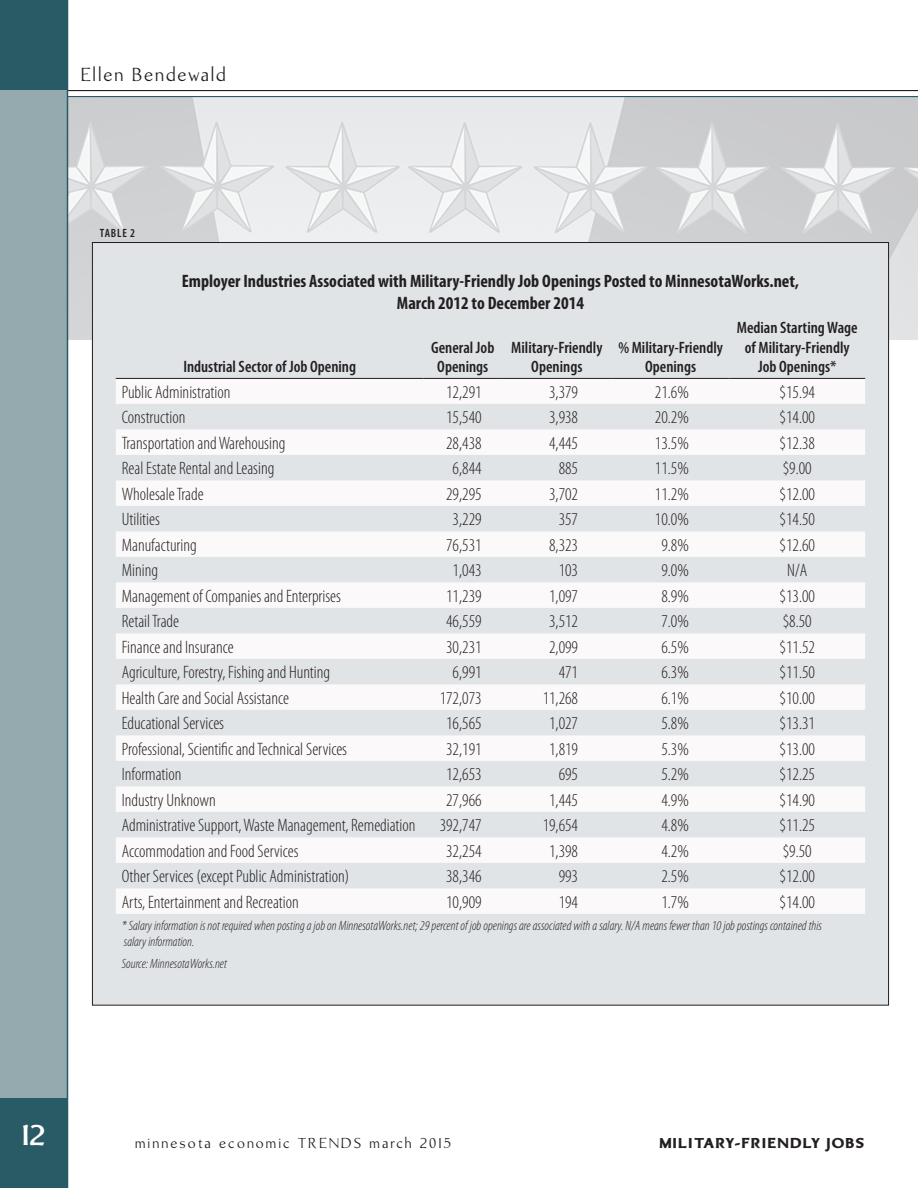
<style>
.page{position:relative;width:918px;height:1188px;background:#fff}
.page>*{position:absolute;margin:0;border:0;box-sizing:border-box;transform-origin:0 0}
.t1{font:700 30px "Brinar";color:#fff}
.Author_s_name_LEFT{font:19.5px "Brinar";letter-spacing:.1em;color:#231f20}
.TABLE_body{font:300 condensed 18px "Myriad Pro";color:#231f20}
.TABLE_head{font:700 condensed 18px/21.6px "Myriad Pro";color:#231f20;text-align:center}
.TABLE_head_sub{font:600 condensed 16.5px/19.5px "Myriad Pro";color:#231f20;text-align:center}
.t2{font:15px "Brinar";letter-spacing:.15em;color:#231f20}
.t3{font:900 15px "Brinar";letter-spacing:.1em;color:#231f20}
.Source{font:italic 300 condensed 13.5px/16.2px "Myriad Pro";color:#231f20}
.TABLE___CHART{font:600 condensed 12px "Myriad Pro";letter-spacing:.07em;color:#231f20}
</style>
<div class="page">
<div style="left:0;top:1098px;width:68px;height:90px;background:#295b66"></div>
<div style="left:0;top:0;width:68px;height:90px;background:#295b66"></div>
<hr style="left:0;top:96px;width:918px;height:1px;background:#295b66">
<hr style="left:0;top:90px;width:918px;height:1px;background:#231f20">
<div style="left:0;top:90px;width:68px;height:1008px;background:#94aaaf"></div>
<img style="left:68px;top:97px;width:850px;height:243px">
<div style="left:92px;top:243px;width:797px;height:762px;background:#e0e4e7"></div>
<svg style="left:116px;top:379px;width:749px;height:535px;fill:#f8f7f8"></svg>
<hr style="left:116px;top:378px;width:308px;height:1px;background:#231f20">
<hr style="left:424px;top:378px;width:78px;height:1px;background:#231f20">
<hr style="left:502px;top:378px;width:110px;height:1px;background:#231f20">
<hr style="left:612px;top:378px;width:117px;height:1px;background:#231f20">
<hr style="left:729px;top:378px;width:136px;height:1px;background:#231f20">
<hr style="left:67px;top:0;width:1px;height:1188px;background:#295b66">
<p class="Author_s_name_LEFT" style="left:81px;top:64px;width:146px">Ellen Bendewald</p>
<p class="TABLE___CHART" style="left:100px;top:225px;width:37px">TABLE 2</p>
<p class="TABLE_head" style="left:182px;top:270px;width:619px">Employer Industries Associated with Military-Friendly Job Openings Posted to MinnesotaWorks.net,<br>March 2012 to December 2014</p>
<p class="TABLE_head_sub" style="left:183px;top:357px;width:174px">Industrial Sector of Job Opening</p>
<p class="TABLE_head_sub" style="left:431px;top:337px;width:65px">General Job<br>Openings</p>
<p class="TABLE_head_sub" style="left:511px;top:337px;width:93px">Military-Friendly<br>Openings</p>
<p class="TABLE_head_sub" style="left:618px;top:337px;width:106px">% Military-Friendly<br>Openings</p>
<p class="TABLE_head_sub" style="left:737px;top:318px;width:122px">Median Starting Wage of Military-Friendly<br>Job Openings*</p>
<p class="TABLE_body" style="left:122px;top:381px;width:110px">Public Administration</p>
<p class="TABLE_body" style="left:446px;top:381px;width:37px">12,291</p>
<p class="TABLE_body" style="left:549px;top:381px;width:30px">3,379</p>
<p class="TABLE_body" style="left:655px;top:381px;width:35px">21.6%</p>
<p class="TABLE_body" style="left:780px;top:381px;width:37px">$15.94</p>
<p class="TABLE_body" style="left:122px;top:407px;width:65px">Construction</p>
<p class="TABLE_body" style="left:446px;top:407px;width:37px">15,540</p>
<p class="TABLE_body" style="left:549px;top:407px;width:30px">3,938</p>
<p class="TABLE_body" style="left:655px;top:407px;width:35px">20.2%</p>
<p class="TABLE_body" style="left:780px;top:407px;width:37px">$14.00</p>
<p class="TABLE_body" style="left:122px;top:432px;width:165px">Transportation and Warehousing</p>
<p class="TABLE_body" style="left:446px;top:432px;width:37px">28,438</p>
<p class="TABLE_body" style="left:549px;top:432px;width:30px">4,445</p>
<p class="TABLE_body" style="left:655px;top:432px;width:35px">13.5%</p>
<p class="TABLE_body" style="left:780px;top:432px;width:37px">$12.38</p>
<p class="TABLE_body" style="left:122px;top:458px;width:154px">Real Estate Rental and Leasing</p>
<p class="TABLE_body" style="left:453px;top:458px;width:30px">6,844</p>
<p class="TABLE_body" style="left:559px;top:458px;width:21px">885</p>
<p class="TABLE_body" style="left:655px;top:458px;width:35px">11.5%</p>
<p class="TABLE_body" style="left:783px;top:458px;width:30px">$9.00</p>
<p class="TABLE_body" style="left:122px;top:483px;width:83px">Wholesale Trade</p>
<p class="TABLE_body" style="left:446px;top:483px;width:37px">29,295</p>
<p class="TABLE_body" style="left:549px;top:483px;width:30px">3,702</p>
<p class="TABLE_body" style="left:655px;top:483px;width:35px">11.2%</p>
<p class="TABLE_body" style="left:780px;top:483px;width:37px">$12.00</p>
<p class="TABLE_body" style="left:122px;top:509px;width:40px">Utilities</p>
<p class="TABLE_body" style="left:453px;top:509px;width:30px">3,229</p>
<p class="TABLE_body" style="left:559px;top:509px;width:21px">357</p>
<p class="TABLE_body" style="left:655px;top:509px;width:35px">10.0%</p>
<p class="TABLE_body" style="left:780px;top:509px;width:37px">$14.50</p>
<p class="TABLE_body" style="left:122px;top:534px;width:76px">Manufacturing</p>
<p class="TABLE_body" style="left:446px;top:534px;width:37px">76,531</p>
<p class="TABLE_body" style="left:549px;top:534px;width:30px">8,323</p>
<p class="TABLE_body" style="left:661px;top:534px;width:29px">9.8%</p>
<p class="TABLE_body" style="left:780px;top:534px;width:37px">$12.60</p>
<p class="TABLE_body" style="left:122px;top:560px;width:38px">Mining</p>
<p class="TABLE_body" style="left:453px;top:560px;width:30px">1,043</p>
<p class="TABLE_body" style="left:559px;top:560px;width:21px">103</p>
<p class="TABLE_body" style="left:661px;top:560px;width:29px">9.0%</p>
<p class="TABLE_body" style="left:787px;top:560px;width:22px">N/A</p>
<p class="TABLE_body" style="left:122px;top:585px;width:221px">Management of Companies and Enterprises</p>
<p class="TABLE_body" style="left:446px;top:585px;width:37px">11,239</p>
<p class="TABLE_body" style="left:549px;top:585px;width:30px">1,097</p>
<p class="TABLE_body" style="left:661px;top:585px;width:29px">8.9%</p>
<p class="TABLE_body" style="left:780px;top:585px;width:37px">$13.00</p>
<p class="TABLE_body" style="left:122px;top:611px;width:59px">Retail Trade</p>
<p class="TABLE_body" style="left:446px;top:611px;width:37px">46,559</p>
<p class="TABLE_body" style="left:549px;top:611px;width:30px">3,512</p>
<p class="TABLE_body" style="left:661px;top:611px;width:29px">7.0%</p>
<p class="TABLE_body" style="left:783px;top:611px;width:30px">$8.50</p>
<p class="TABLE_body" style="left:122px;top:636px;width:113px">Finance and Insurance</p>
<p class="TABLE_body" style="left:446px;top:636px;width:37px">30,231</p>
<p class="TABLE_body" style="left:549px;top:636px;width:30px">2,099</p>
<p class="TABLE_body" style="left:661px;top:636px;width:29px">6.5%</p>
<p class="TABLE_body" style="left:780px;top:636px;width:37px">$11.52</p>
<p class="TABLE_body" style="left:122px;top:662px;width:210px">Agriculture, Forestry, Fishing and Hunting</p>
<p class="TABLE_body" style="left:453px;top:662px;width:30px">6,991</p>
<p class="TABLE_body" style="left:559px;top:662px;width:21px">471</p>
<p class="TABLE_body" style="left:661px;top:662px;width:29px">6.3%</p>
<p class="TABLE_body" style="left:780px;top:662px;width:37px">$11.50</p>
<p class="TABLE_body" style="left:122px;top:687px;width:169px">Health Care and Social Assistance</p>
<p class="TABLE_body" style="left:440px;top:687px;width:43px">172,073</p>
<p class="TABLE_body" style="left:543px;top:687px;width:37px">11,268</p>
<p class="TABLE_body" style="left:661px;top:687px;width:29px">6.1%</p>
<p class="TABLE_body" style="left:780px;top:687px;width:37px">$10.00</p>
<p class="TABLE_body" style="left:122px;top:713px;width:104px">Educational Services</p>
<p class="TABLE_body" style="left:446px;top:713px;width:37px">16,565</p>
<p class="TABLE_body" style="left:549px;top:713px;width:30px">1,027</p>
<p class="TABLE_body" style="left:661px;top:713px;width:29px">5.8%</p>
<p class="TABLE_body" style="left:780px;top:713px;width:37px">$13.31</p>
<p class="TABLE_body" style="left:122px;top:738px;width:227px">Professional, Scientific and Technical Services</p>
<p class="TABLE_body" style="left:446px;top:738px;width:37px">32,191</p>
<p class="TABLE_body" style="left:549px;top:738px;width:30px">1,819</p>
<p class="TABLE_body" style="left:661px;top:738px;width:29px">5.3%</p>
<p class="TABLE_body" style="left:780px;top:738px;width:37px">$13.00</p>
<p class="TABLE_body" style="left:122px;top:764px;width:61px">Information</p>
<p class="TABLE_body" style="left:446px;top:764px;width:37px">12,653</p>
<p class="TABLE_body" style="left:559px;top:764px;width:21px">695</p>
<p class="TABLE_body" style="left:661px;top:764px;width:29px">5.2%</p>
<p class="TABLE_body" style="left:780px;top:764px;width:37px">$12.25</p>
<p class="TABLE_body" style="left:122px;top:789px;width:96px">Industry Unknown</p>
<p class="TABLE_body" style="left:446px;top:789px;width:37px">27,966</p>
<p class="TABLE_body" style="left:549px;top:789px;width:30px">1,445</p>
<p class="TABLE_body" style="left:661px;top:789px;width:29px">4.9%</p>
<p class="TABLE_body" style="left:780px;top:789px;width:37px">$14.90</p>
<p class="TABLE_body" style="left:122px;top:815px;width:295px">Administrative Support, Waste Management, Remediation</p>
<p class="TABLE_body" style="left:440px;top:815px;width:43px">392,747</p>
<p class="TABLE_body" style="left:543px;top:815px;width:37px">19,654</p>
<p class="TABLE_body" style="left:661px;top:815px;width:29px">4.8%</p>
<p class="TABLE_body" style="left:780px;top:815px;width:37px">$11.25</p>
<p class="TABLE_body" style="left:122px;top:840px;width:178px">Accommodation and Food Services</p>
<p class="TABLE_body" style="left:446px;top:840px;width:37px">32,254</p>
<p class="TABLE_body" style="left:549px;top:840px;width:30px">1,398</p>
<p class="TABLE_body" style="left:661px;top:840px;width:29px">4.2%</p>
<p class="TABLE_body" style="left:783px;top:840px;width:30px">$9.50</p>
<p class="TABLE_body" style="left:122px;top:866px;width:229px">Other Services (except Public Administration)</p>
<p class="TABLE_body" style="left:446px;top:866px;width:37px">38,346</p>
<p class="TABLE_body" style="left:559px;top:866px;width:21px">993</p>
<p class="TABLE_body" style="left:661px;top:866px;width:29px">2.5%</p>
<p class="TABLE_body" style="left:780px;top:866px;width:37px">$12.00</p>
<p class="TABLE_body" style="left:122px;top:891px;width:178px">Arts, Entertainment and Recreation</p>
<p class="TABLE_body" style="left:446px;top:891px;width:37px">10,909</p>
<p class="TABLE_body" style="left:559px;top:891px;width:21px">194</p>
<p class="TABLE_body" style="left:661px;top:891px;width:29px">1.7%</p>
<p class="TABLE_body" style="left:780px;top:891px;width:37px">$14.00</p>
<p class="Source" style="left:122px;top:917px;width:702px">* Salary information is not required when posting a job on MinnesotaWorks.net; 29 percent of job openings are associated with a salary. N/A means fewer than 10 job postings contained this salary information.</p>
<p class="Source" style="left:122px;top:956px;width:107px">Source: MinnesotaWorks.net</p>
<h1 class="t1" style="left:22px;top:1119px;width:25px">12</h1>
<p class="t2" style="left:135px;top:1134px;width:317px">minnesota economic TRENDS march 2015</p>
<p class="t3" style="left:660px;top:1134px;width:206px">MILITARY-FRIENDLY JOBS</p>
</div>
